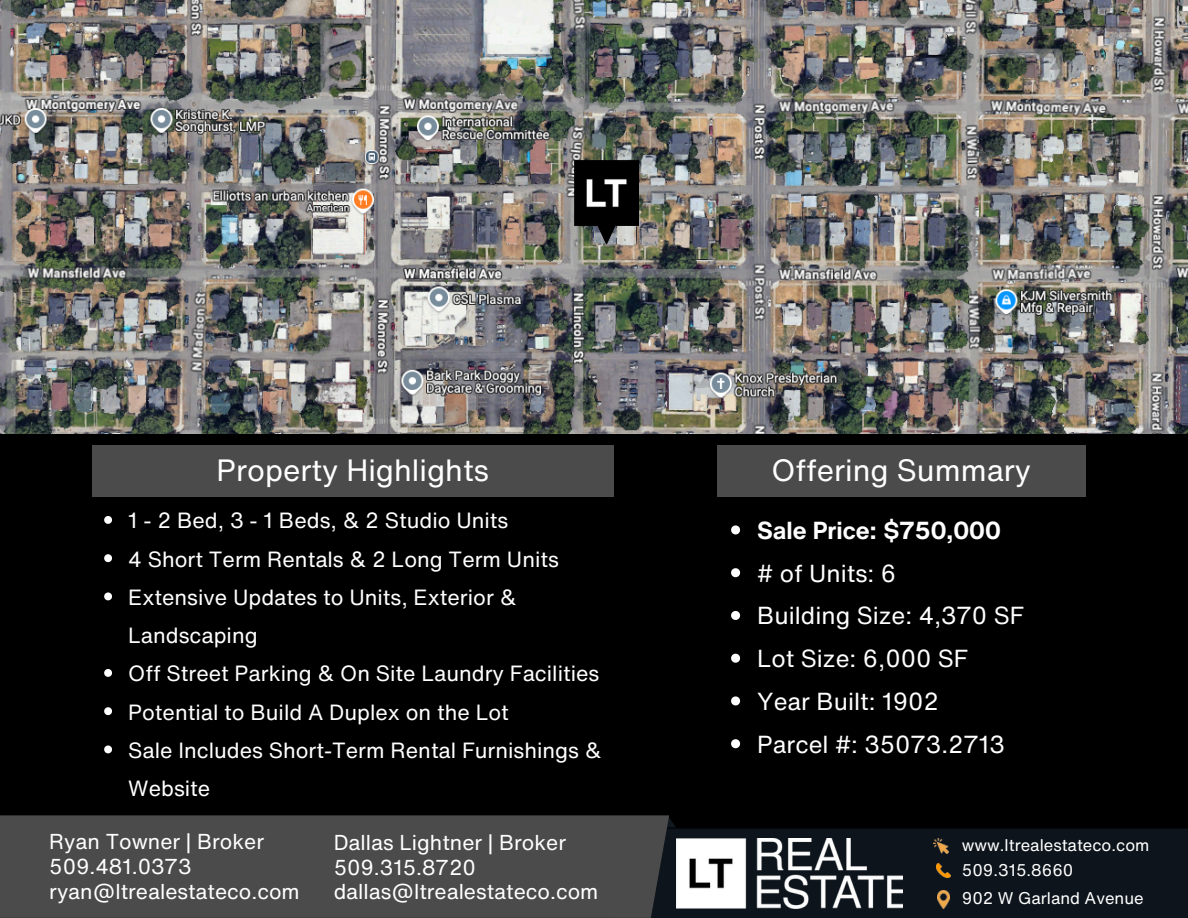
<style>
.page{position:relative;width:1188px;height:918px;background:#000}
.page>*{position:absolute;margin:0;border:0;box-sizing:border-box;transform-origin:0 0}
.t1{font:30px "Helvetica Now Text";color:#fff}
.t2{font:24px "Helvetica Now Text";color:#fff}
.t3{font:700 24px "Helvetica Now Text";color:#fff}
.t4{font:21.45px/38.2px "Helvetica Now Text";color:#fff}
.t5{font:21px/24.8px "Helvetica Now Text";color:#fff}
.t6{font:16.5px "Helvetica Now Text";color:#fff}
</style>
<div class="page">
<div style="left:614px;top:828px;width:574px;height:90px;background:#101820"></div>
<svg style="left:669px;top:818px;width:7px;height:9px"></svg>
<div style="left:0;top:815px;width:669px;height:103px;background:#4b4b4b"></div>
<img style="left:676px;top:838px;width:226px;height:71px">
<div style="left:717px;top:445px;width:368px;height:52px;background:#4b4b4b"></div>
<div style="left:92px;top:445px;width:522px;height:52px;background:#4b4b4b"></div>
<svg style="left:104px;top:516px;width:8px;height:8px"></svg>
<svg style="left:104px;top:554px;width:8px;height:8px"></svg>
<svg style="left:104px;top:592px;width:8px;height:8px"></svg>
<svg style="left:104px;top:669px;width:8px;height:8px"></svg>
<svg style="left:104px;top:707px;width:8px;height:8px"></svg>
<svg style="left:104px;top:745px;width:8px;height:8px"></svg>
<svg style="left:731px;top:525px;width:9px;height:9px"></svg>
<svg style="left:731px;top:568px;width:9px;height:9px"></svg>
<svg style="left:731px;top:611px;width:9px;height:9px"></svg>
<svg style="left:731px;top:654px;width:9px;height:9px"></svg>
<svg style="left:731px;top:696px;width:9px;height:9px"></svg>
<svg style="left:731px;top:739px;width:9px;height:9px"></svg>
<img style="left:0;top:0;width:1188px;height:433px">
<svg style="left:595px;top:225px;width:23px;height:19px"></svg>
<img style="left:574px;top:161px;width:65px;height:64px">
<img style="left:933px;top:839px;width:16px;height:15px">
<img style="left:937px;top:864px;width:14px;height:13px">
<img style="left:938px;top:891px;width:11px;height:18px">
<p class="t1" style="left:217px;top:448px;width:274px">Property Highlights</p>
<p class="t1" style="left:771px;top:448px;width:261px">Offering Summary</p>
<h1 class="t4" style="left:128px;top:501px;width:382px">1 - 2 Bed, 3 - 1 Beds, &amp; 2 Studio Units</h1>
<h1 class="t4" style="left:128px;top:539px;width:432px">4 Short Term Rentals &amp; 2 Long Term Units</h1>
<p class="t4" style="left:128px;top:578px;width:390px">Extensive Updates to Units, Exterior &amp;<br>Landscaping</p>
<p class="t4" style="left:128px;top:654px;width:473px">Off Street Parking &amp; On Site Laundry Facilities</p>
<p class="t4" style="left:128px;top:692px;width:382px">Potential to Build A Duplex on the Lot</p>
<p class="t4" style="left:128px;top:731px;width:475px">Sale Includes Short-Term Rental Furnishings &amp;<br>Website</p>
<p class="t3" style="left:757px;top:512px;width:245px">Sale Price: $750,000</p>
<h3 class="t2" style="left:757px;top:555px;width:140px"># of Units: 6</h3>
<p class="t2" style="left:757px;top:598px;width:268px">Building Size: 4,370 SF</p>
<p class="t2" style="left:757px;top:641px;width:213px">Lot Size: 6,000 SF</p>
<p class="t2" style="left:757px;top:683px;width:183px">Year Built: 1902</p>
<p class="t2" style="left:757px;top:726px;width:249px">Parcel #: 35073.2713</p>
<p class="t5" style="left:49px;top:829px;width:252px">Ryan Towner | Broker<br>509.481.0373 ryan@ltrealestateco.com</p>
<p class="t5" style="left:334px;top:830px;width:266px">Dallas Lightner | Broker<br>509.315.8720 dallas@ltrealestateco.com</p>
<p class="t6" style="left:962px;top:833px;width:189px">www.ltrealestateco.com</p>
<p class="t6" style="left:962px;top:858px;width:113px">509.315.8660</p>
<p class="t6" style="left:962px;top:886px;width:183px">902 W Garland Avenue</p>
</div>
